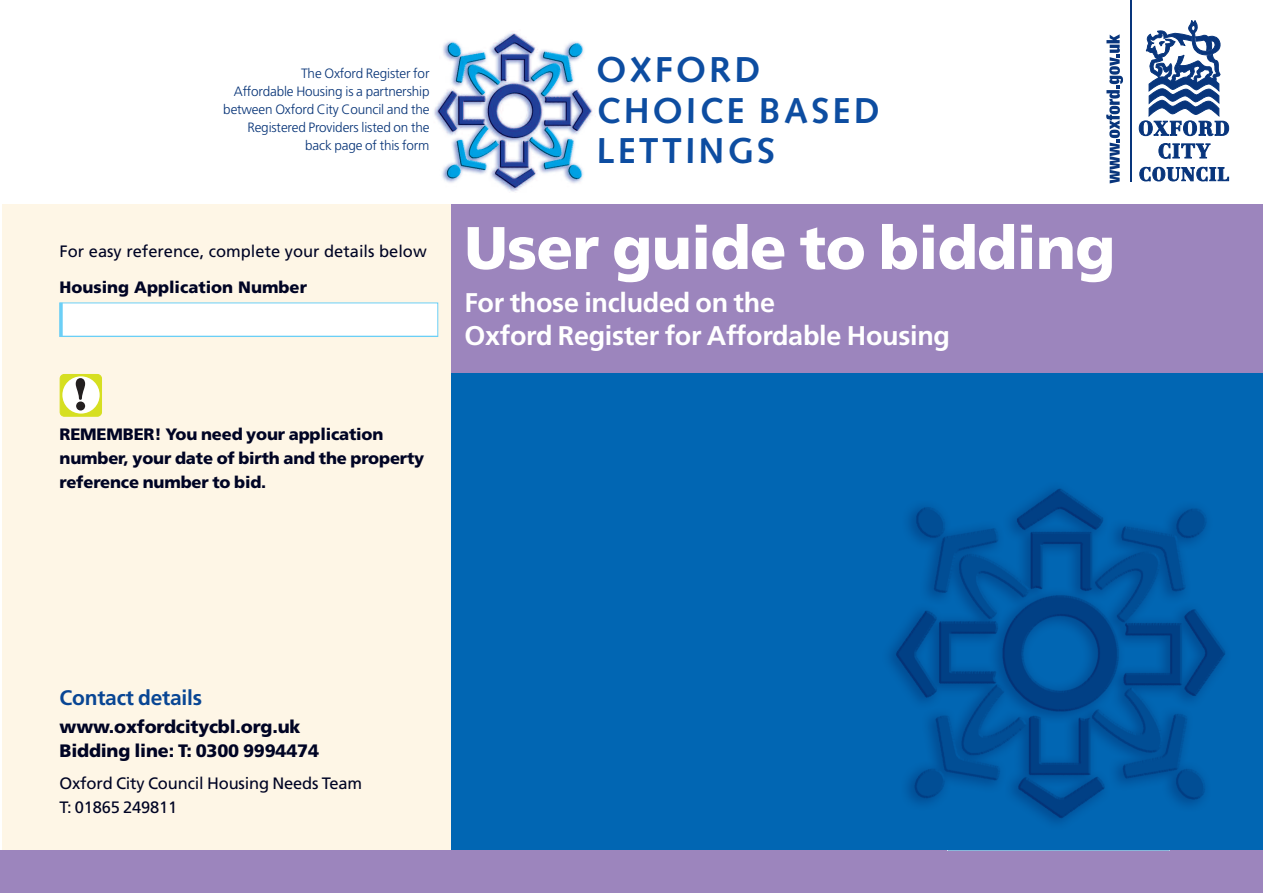
<style>
.page{position:relative;width:1263px;height:893px;background:#fff}
.page>*{position:absolute;margin:0;border:0;box-sizing:border-box;transform-origin:0 0}
.t1{font:900 60px "Frutiger";letter-spacing:-.01em;color:#fff}
.t2{font:700 36px/40.5px "Syntax";letter-spacing:.09em;color:#0d4da1}
.t3{font:700 27px/33px "Frutiger";letter-spacing:-.01em;color:#fff}
.t4{font:700 21px "Frutiger";letter-spacing:-.01em;color:#094694}
.t5{font:900 18px/24px "Frutiger";letter-spacing:-.01em;color:#000424}
.t6{font:900 16.5px/24px "Frutiger";letter-spacing:-.01em;color:#000424}
.t7{font:16.5px/24px "Frutiger";letter-spacing:-.01em;color:#000424}
.t8{font:300 13.5px/18px "Frutiger";letter-spacing:-.01em;color:#053276;text-align:right}
</style>
<div class="page">
<div style="left:451px;top:204px;width:812px;height:646px;background:#0166b3"></div>
<div style="left:2px;top:204px;width:449px;height:646px;background:#fef6e6"></div>
<div style="left:451px;top:204px;width:812px;height:168px;background:#9c85bd"></div>
<div style="left:1px;top:850px;width:1262px;height:43px;background:#9c85bd"></div>
<img style="left:433px;top:31px;width:160px;height:161px">
<img style="left:948px;top:850px;width:221px;height:1px">
<img style="left:889px;top:488px;width:337px;height:335px">
<svg style="left:1159px;top:143px;width:51px;height:16px"></svg>
<svg style="left:1139px;top:167px;width:90px;height:14px"></svg>
<svg style="left:1139px;top:20px;width:90px;height:116px"></svg>
<svg style="left:1106px;top:34px;width:17px;height:149px"></svg>
<hr style="left:1130px;top:0;width:1px;height:182px;background:#08357c">
<div style="left:60px;top:303px;width:378px;height:33px;background:#fff"></div>
<hr style="left:60px;top:303px;width:3px;height:33px;background:#6bcff6">
<hr style="left:61px;top:336px;width:377px;height:1px;background:#6bcff6">
<div style="left:60px;top:374px;width:42px;height:42px;background:#d6df21;border-radius:4px"></div>
<div style="left:60px;top:374px;width:42px;height:42px;border:1px solid #d6df21;border-radius:4px"></div>
<div style="left:62px;top:376px;width:38px;height:38px;background:#fff;border-radius:50%"></div>
<svg style="left:76px;top:378px;width:9px;height:32px"></svg>
<p class="t8" style="left:223px;top:66px;width:208px">The Oxford Register for<br>Affordable Housing is a partnership between Oxford City Council and the<br>Registered Providers listed on the back page of this form</p>
<p class="t7" style="left:60px;top:240px;width:369px">For easy reference, complete your details below</p>
<p class="t6" style="left:60px;top:276px;width:249px">Housing Application Number</p>
<p class="t6" style="left:60px;top:423px;width:366px">REMEMBER! You need your application number, your date of birth and the property reference number to bid.</p>
<h2 class="t2" style="left:596px;top:53px;width:285px">OXFORD<br>CHOICE BASED<br>LETTINGS</h2>
<h1 class="t1" style="left:464px;top:224px;width:652px">User guide to bidding</h1>
<h3 class="t3" style="left:464px;top:289px;width:487px">For those included on the<br>Oxford Register for Affordable Housing</h3>
<h3 class="t4" style="left:60px;top:689px;width:144px">Contact details</h3>
<h3 class="t5" style="left:60px;top:716px;width:261px">www.oxfordcitycbl.org.uk<br>Bidding line: T: 0300 9994474</h3>
<p class="t7" style="left:60px;top:773px;width:304px">Oxford City Council Housing Needs Team<br>T: 01865 249811</p>
</div>
